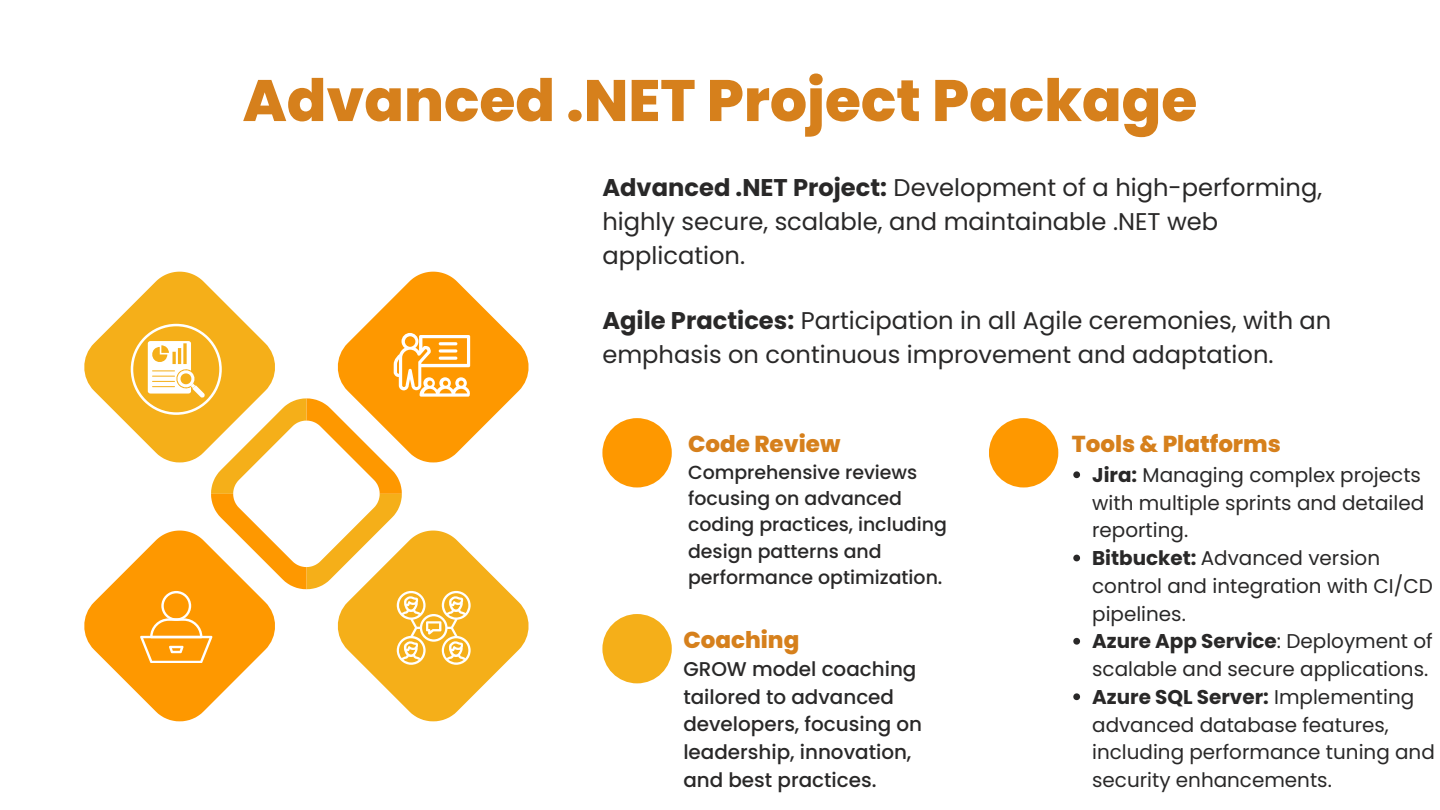
<style>
.page{position:relative;width:1440px;height:810px;background:#fff}
.page>*{position:absolute;margin:0;border:0;box-sizing:border-box;transform-origin:0 0}
.t1{font:800 58.4px "Poppins";color:#d6801c}
.t2{font:24.2px/33.8px "Poppins";color:#292828}
.t3{font:800 23px "Poppins";color:#d6801c}
.t4{font:19.9px/27.8px "Poppins";color:#292828}
.t5{font:500 19.9px/27.8px "Poppins";color:#292828}
.t6{font:500 18.9px/26.2px "Poppins";color:#292828}
.s1{font-weight:700}
</style>
<div class="page">
<div style="left:989px;top:418px;width:69px;height:69px;background:#fe9800;border-radius:50%"></div>
<div style="left:602px;top:418px;width:70px;height:69px;background:#fe9800;border-radius:50%"></div>
<div style="left:602px;top:614px;width:70px;height:69px;background:#f5af19;border-radius:50%"></div>
<svg style="left:84px;top:272px;width:445px;height:449px"></svg>
<svg style="left:1073px;top:471px;width:7px;height:7px"></svg>
<svg style="left:1073px;top:555px;width:7px;height:6px"></svg>
<svg style="left:1073px;top:638px;width:7px;height:7px"></svg>
<svg style="left:1073px;top:693px;width:7px;height:7px"></svg>
<p class="t1" style="left:243px;top:60px;width:956px">Advanced .NET Project Package</p>
<p class="t2" style="left:602px;top:171px;width:721px"><span class="s1">Advanced .NET Project:</span> Development of a high-performing, highly secure, scalable, and maintainable .NET web application.</p>
<h4 class="t2" style="left:602px;top:304px;width:731px"><span class="s1">Agile Practices:</span> Participation in all Agile ceremonies, with an emphasis on continuous improvement and adaptation.</h4>
<p class="t3" style="left:688px;top:427px;width:154px">Code Review</p>
<h1 class="t6" style="left:688px;top:459px;width:260px">Comprehensive reviews focusing on advanced coding practices, including design patterns and performance optimization.</h1>
<p class="t3" style="left:683px;top:624px;width:118px">Coaching</p>
<p class="t5" style="left:683px;top:655px;width:240px">GROW model coaching tailored to advanced developers, focusing on leadership, innovation, and best practices.</p>
<h3 class="t3" style="left:1072px;top:427px;width:211px">Tools &amp; Platforms</h3>
<h3 class="t4" style="left:1092px;top:461px;width:334px"><span class="s1">Jira:</span> Managing complex projects with multiple sprints and detailed reporting.</h3>
<h2 class="t4" style="left:1092px;top:544px;width:342px"><span class="s1">Bitbucket:</span> Advanced version control and integration with CI/CD pipelines.</h2>
<h4 class="t4" style="left:1092px;top:628px;width:342px"><span class="s1">Azure App Service</span>: Deployment of scalable and secure applications.</h4>
<h2 class="t4" style="left:1092px;top:683px;width:344px"><span class="s1">Azure SQL Server:</span> Implementing advanced database features, including performance tuning and security enhancements.</h2>
</div>
